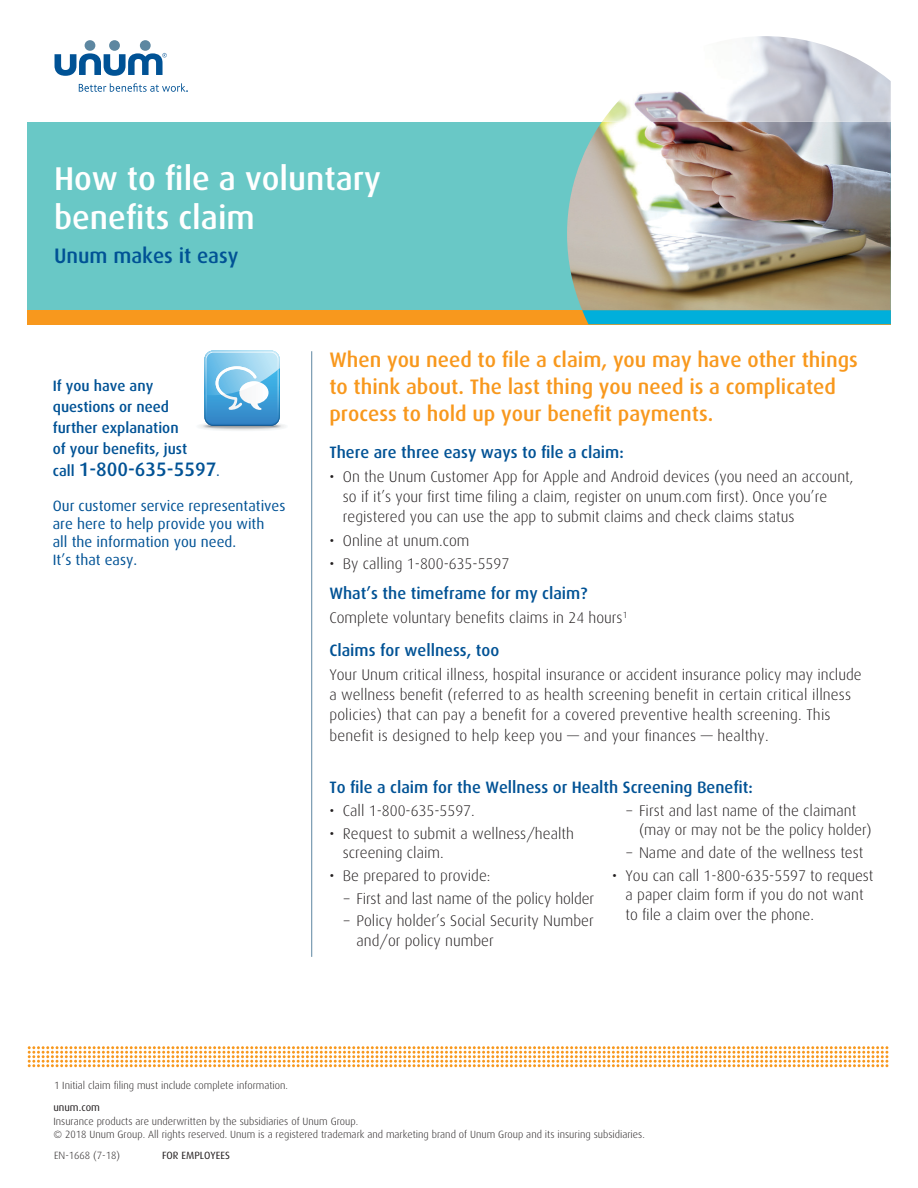
<style>
.page{position:relative;width:918px;height:1188px;background:#fff}
.page>*{position:absolute;margin:0;border:0;box-sizing:border-box;transform-origin:0 0}
.t1{font:500 33px/39px "Dax";color:#fff}
.t2{font:500 21px/27px "Dax";color:#f8981d}
.t3{font:500 21px "Dax";color:#005295}
.t4{font:500 19.5px "Dax";color:#005295}
.t5{font:500 16.5px "Dax";color:#005295}
.t6{font:300 15.45px/20.2px "Dax";color:#231f20}
.t7{font:15px/18px "Dax";color:#005295}
.t8{font:500 15px/21px "Dax";color:#005295}
.t9{font:300 15px "Dax";color:#231f20}
.t10{font:300 10.5px/13.5px "Dax";color:#231f20}
.t11{font:10.5px "Dax";color:#231f20}
.s1{font-size:15px}
.s2{font-weight:400;font-size:15px}
.s3{font-weight:400}
</style>
<div class="page">
<img style="left:27px;top:122px;width:864px;height:188px">
<hr style="left:311px;top:351px;width:1px;height:606px;background:#5d87a1">
<div style="left:85px;top:40px;width:10px;height:11px;background:#5d87a1;border-radius:50%"></div>
<div style="left:109px;top:40px;width:11px;height:11px;background:#5d87a1;border-radius:50%"></div>
<div style="left:140px;top:40px;width:11px;height:11px;background:#5d87a1;border-radius:50%"></div>
<svg style="left:55px;top:53px;width:112px;height:23px"></svg>
<svg style="left:79px;top:83px;width:109px;height:9px"></svg>
<div style="left:27px;top:310px;width:863px;height:14px;background:#f8981d"></div>
<svg style="left:582px;top:310px;width:309px;height:14px;background:#06aed6"></svg>
<svg style="left:28px;top:1046px;width:860px;height:21px"></svg>
<svg style="left:199px;top:350px;width:86px;height:81px"></svg>
<img style="left:567px;top:122px;width:35px;height:104px">
<img style="left:602px;top:36px;width:289px;height:86px">
<h1 class="t1" style="left:54px;top:159px;width:328px">How to file a voluntary benefits claim</h1>
<h2 class="t3" style="left:54px;top:244px;width:186px">Unum makes it easy</h2>
<p class="t8" style="left:53px;top:375px;width:136px">If you have any questions or need further explanation of your benefits, just</p>
<p class="t4" style="left:53px;top:458px;width:169px"><span class="s1">call</span> 1-800-635-5597<span class="s2">.</span></p>
<p class="t7" style="left:53px;top:497px;width:234px">Our customer service representatives are here to help provide you with<br>all the information you need.<br>It’s that easy.</p>
<h2 class="t2" style="left:329px;top:347px;width:530px">When you need to file a claim, you may have other things to think about. The last thing you need is a complicated process to hold up your benefit payments.</h2>
<p class="t5" style="left:329px;top:443px;width:296px">There are three easy ways to file a claim:</p>
<p class="t6" style="left:343px;top:466px;width:512px;text-indent:-14px"><span class="s3">•</span> On the Unum Customer App for Apple and Android devices (you need an account, so if it’s your first time filing a claim, register on unum.com first). Once you’re registered you can use the app to submit claims and check claims status</p>
<p class="t6" style="left:329px;top:530px;width:142px"><span class="s3">•</span> Online at unum.com</p>
<p class="t6" style="left:329px;top:554px;width:181px"><span class="s3">•</span> By calling 1-800-635-5597</p>
<p class="t5" style="left:329px;top:584px;width:259px">What’s the timeframe for my claim?</p>
<p class="t6" style="left:329px;top:608px;width:299px">Complete voluntary benefits claims in 24 hours<sup>1</sup></p>
<p class="t5" style="left:329px;top:641px;width:171px">Claims for wellness, too</p>
<p class="t6" style="left:329px;top:665px;width:534px">Your Unum critical illness, hospital insurance or accident insurance policy may include a wellness benefit (referred to as health screening benefit in certain critical illness policies) that can pay a benefit for a covered preventive health screening. This benefit is designed to help keep you — and your finances — healthy.</p>
<p class="t5" style="left:329px;top:778px;width:425px">To file a claim for the Wellness or Health Screening Benefit:</p>
<p class="t6" style="left:329px;top:800px;width:147px"><span class="s3">•</span> Call 1-800-635-5597.</p>
<p class="t6" style="left:343px;top:824px;width:233px;line-height:19.5px;text-indent:-14px"><span class="s3">•</span> Request to submit a wellness/health screening claim.</p>
<p class="t6" style="left:343px;top:864px;width:253px;line-height:22.8px;text-indent:-14px"><span class="s3">•</span> Be prepared to provide:<br>− First and last name of the policy holder − Policy holder’s Social Security Number</p>
<p class="t6" style="left:356px;top:930px;width:139px">and/or policy number</p>
<p class="t6" style="left:626px;top:800px;width:232px">− First and last name of the claimant</p>
<p class="t9" style="left:639px;top:822px;width:234px">(may or may not be the policy holder)</p>
<p class="t6" style="left:626px;top:843px;width:239px">− Name and date of the wellness test</p>
<p class="t6" style="left:626px;top:866px;width:250px;line-height:19.5px;text-indent:-14px"><span class="s3">•</span> You can call 1-800-635-5597 to request a paper claim form if you do not want to file a claim over the phone.</p>
<p class="t10" style="left:54px;top:1079px;width:236px">1 Initial claim filing must include complete information.</p>
<p class="t11" style="left:53px;top:1102px;width:48px">unum.com</p>
<p class="t10" style="left:53px;top:1114px;width:593px">Insurance products are underwritten by the subsidiaries of Unum Group.<br>© 2018 Unum Group. All rights reserved. Unum is a registered trademark and marketing brand of Unum Group and its insuring subsidiaries.</p>
<p class="t10" style="left:54px;top:1149px;width:68px">EN-1668 (7-18)</p>
<p class="t11" style="left:162px;top:1149px;width:69px">FOR EMPLOYEES</p>
</div>
